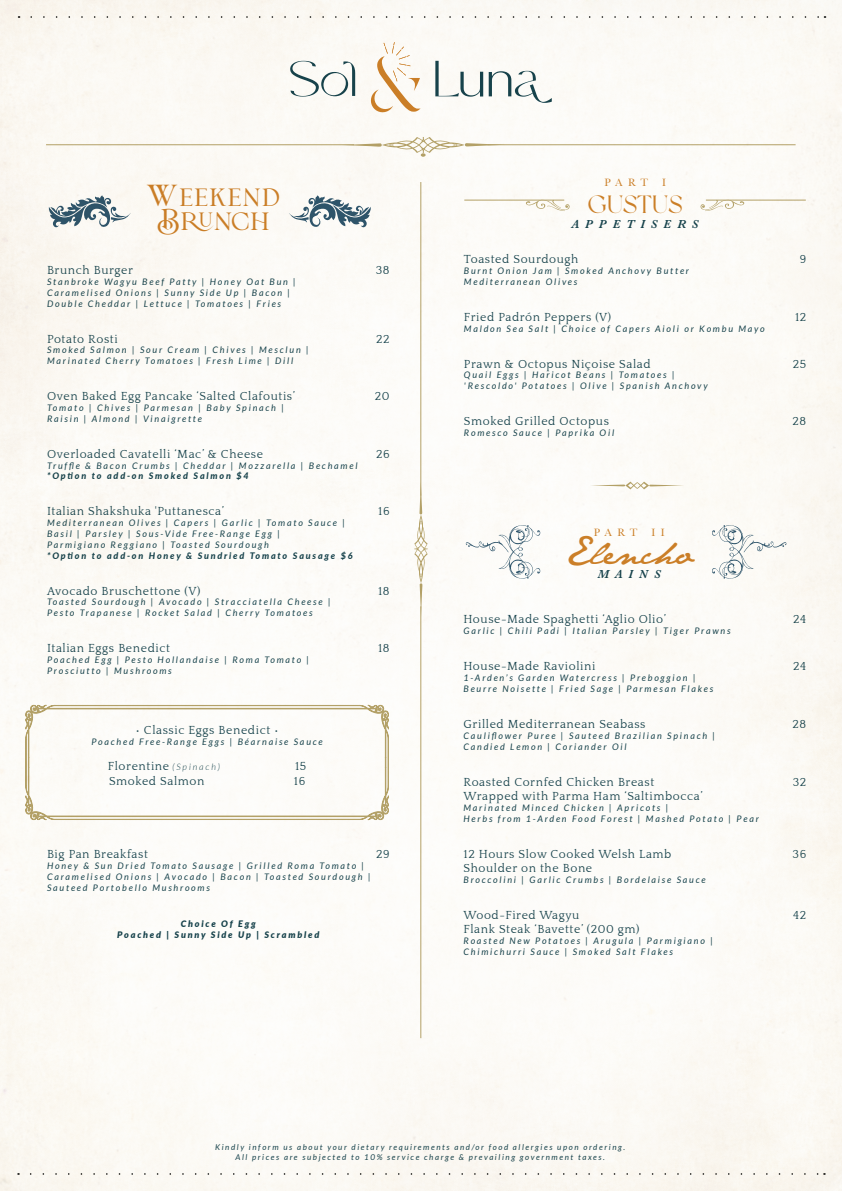
<style>
.page{position:relative;width:842px;height:1191px;background:#fff}
.page>*{position:absolute;margin:0;border:0;box-sizing:border-box;transform-origin:0 0}
.t1{font:36px "Jane Austen";color:#cd8129}
.t2{font:25px/24px "Bricktown";color:#cd8129;text-align:center}
.t3{font:25px "New York";letter-spacing:-.01em;color:#cd8129}
.t4{font:12px "Quattrocento";letter-spacing:.05em;color:#18444e}
.t5{font:italic 600 12px "Baskerville";letter-spacing:.5em;color:#18444e}
.t6{font:11px "Baskerville";letter-spacing:.405em;color:#cd8129}
.t7{font:italic 9px/10.8px "Lato";letter-spacing:.2em;color:#18444e}
.t8{font:italic 800 9px "Lato";letter-spacing:.2em;color:#18444e}
.t9{font:italic 900 9px/10.8px "Lato";letter-spacing:.2em;color:#18444e;text-align:center}
.t10{font:italic 8px/9.6px "Lato";letter-spacing:.2em;color:#18444e;text-align:center}
.s1{font-family:"Lato";font-weight:300;font-style:italic;font-size:9px}
</style>
<div class="page">
<img style="left:0;top:0;width:842px;height:1190px">
<h2 class="t2" style="left:146px;top:186px;width:136px">Weekend<br>Brunch</h2>
<h3 class="t4" style="left:47px;top:264px;width:88px">Brunch Burger</h3>
<h3 class="t4" style="left:376px;top:264px;width:15px">38</h3>
<p class="t7" style="left:47px;top:276px;width:250px">Stanbroke Wagyu Beef Patty | Honey Oat Bun |<br>Caramelised Onions | Sunny Side Up | Bacon |<br>Double Cheddar | Lettuce | Tomatoes | Fries</p>
<h3 class="t4" style="left:47px;top:332px;width:72px">Potato Rosti</h3>
<h3 class="t4" style="left:376px;top:332px;width:15px">22</h3>
<p class="t7" style="left:47px;top:345px;width:263px">Smoked Salmon | Sour Cream | Chives | Mesclun |<br>Marinated Cherry Tomatoes | Fresh Lime | Dill</p>
<h3 class="t4" style="left:47px;top:390px;width:249px">Oven Baked Egg Pancake ‘Salted Clafoutis’</h3>
<h3 class="t4" style="left:375px;top:390px;width:16px">20</h3>
<p class="t7" style="left:47px;top:402px;width:238px">Tomato | Chives | Parmesan | Baby Spinach |<br>Raisin | Almond | Vinaigrette</p>
<h3 class="t4" style="left:47px;top:447px;width:217px">Overloaded Cavatelli ‘Mac’ &amp; Cheese</h3>
<h3 class="t4" style="left:376px;top:447px;width:15px">26</h3>
<p class="t7" style="left:47px;top:460px;width:312px">Truffle &amp; Bacon Crumbs | Cheddar | Mozzarella | Bechamel</p>
<p class="t8" style="left:47px;top:469px;width:203px">*Option to add-on Smoked Salmon $4</p>
<h3 class="t4" style="left:47px;top:505px;width:178px">Italian Shakshuka 'Puttanesca’</h3>
<h3 class="t4" style="left:378px;top:505px;width:13px">16</h3>
<p class="t7" style="left:47px;top:518px;width:300px">Mediterranean Olives | Capers | Garlic | Tomato Sauce |<br>Basil | Parsley | Sous-Vide Free-Range Egg |<br>Parmigiano Reggiano | Toasted Sourdough</p>
<p class="t8" style="left:47px;top:549px;width:307px">*Option to add-on Honey &amp; Sundried Tomato Sausage $6</p>
<h3 class="t4" style="left:47px;top:584px;width:155px">Avocado Bruschettone (V)</h3>
<h3 class="t4" style="left:378px;top:584px;width:13px">18</h3>
<p class="t7" style="left:47px;top:597px;width:285px">Toasted Sourdough | Avocado | Stracciatella Cheese |<br>Pesto Trapanese | Rocket Salad | Cherry Tomatoes</p>
<h3 class="t4" style="left:47px;top:642px;width:124px">Italian Eggs Benedict</h3>
<h3 class="t4" style="left:378px;top:642px;width:13px">18</h3>
<p class="t7" style="left:47px;top:654px;width:264px">Poached Egg | Pesto Hollandaise | Roma Tomato |<br>Prosciutto | Mushrooms</p>
<h3 class="t4" style="left:136px;top:724px;width:144px">• Classic Eggs Benedict •</h3>
<p class="t7" style="left:92px;top:737px;width:233px">Poached Free-Range Eggs | Béarnaise Sauce</p>
<h3 class="t4" style="left:108px;top:760px;width:114px">Florentine <span class="s1">(Spinach)</span></h3>
<h3 class="t4" style="left:295px;top:760px;width:13px">15</h3>
<h3 class="t4" style="left:109px;top:774px;width:97px">Smoked Salmon</h3>
<h3 class="t4" style="left:294px;top:774px;width:13px">16</h3>
<h3 class="t4" style="left:47px;top:848px;width:102px">Big Pan Breakfast</h3>
<h3 class="t4" style="left:376px;top:848px;width:15px">29</h3>
<p class="t7" style="left:47px;top:860px;width:325px">Honey &amp; Sun Dried Tomato Sausage | Grilled Roma Tomato |<br>Caramelised Onions | Avocado | Bacon | Toasted Sourdough |<br>Sauteed Portobello Mushrooms</p>
<p class="t9" style="left:117px;top:918px;width:204px">Choice Of Egg<br>Poached | Sunny Side Up | Scrambled</p>
<p class="t6" style="left:604px;top:175px;width:45px">PART</p>
<p class="t6" style="left:662px;top:175px;width:5px">I</p>
<h2 class="t3" style="left:588px;top:190px;width:96px">GUSTUS</h2>
<h3 class="t5" style="left:572px;top:216px;width:128px">APPETISERS</h3>
<h3 class="t4" style="left:464px;top:253px;width:116px">Toasted Sourdough</h3>
<h3 class="t4" style="left:800px;top:253px;width:8px">9</h3>
<p class="t7" style="left:464px;top:265px;width:227px">Burnt Onion Jam | Smoked Anchovy Butter<br>Mediterranean Olives</p>
<h3 class="t4" style="left:464px;top:310px;width:149px">Fried Padrón Peppers (V)</h3>
<h3 class="t4" style="left:795px;top:310px;width:13px">12</h3>
<p class="t7" style="left:464px;top:323px;width:302px">Maldon Sea Salt | Choice of Capers Aioli or Kombu Mayo</p>
<h3 class="t4" style="left:464px;top:357px;width:188px">Prawn &amp; Octopus Niçoise Salad</h3>
<h3 class="t4" style="left:793px;top:357px;width:15px">25</h3>
<p class="t7" style="left:464px;top:370px;width:245px">Quail Eggs | Haricot Beans | Tomatoes | 'Rescoldo' Potatoes | Olive | Spanish Anchovy</p>
<h3 class="t4" style="left:464px;top:415px;width:146px">Smoked Grilled Octopus</h3>
<h3 class="t4" style="left:792px;top:415px;width:15px">28</h3>
<p class="t7" style="left:464px;top:427px;width:152px">Romesco Sauce | Paprika Oil</p>
<p class="t6" style="left:594px;top:525px;width:45px">PART</p>
<p class="t6" style="left:651px;top:525px;width:15px">I I</p>
<h1 class="t1" style="left:565px;top:530px;width:130px">Elencho</h1>
<h3 class="t5" style="left:598px;top:566px;width:64px">MAINS</h3>
<h3 class="t4" style="left:463px;top:613px;width:204px">House-Made Spaghetti ‘Aglio Olio’</h3>
<h3 class="t4" style="left:793px;top:613px;width:15px">24</h3>
<p class="t7" style="left:463px;top:626px;width:269px">Garlic | Chili Padi | Italian Parsley | Tiger Prawns</p>
<h3 class="t4" style="left:463px;top:660px;width:133px">House-Made Raviolini</h3>
<h3 class="t4" style="left:793px;top:660px;width:15px">24</h3>
<p class="t7" style="left:463px;top:672px;width:251px">1-Arden’s Garden Watercress | Preboggion |<br>Beurre Noisette | Fried Sage | Parmesan Flakes</p>
<h3 class="t4" style="left:463px;top:717px;width:183px">Grilled Mediterranean Seabass</h3>
<h3 class="t4" style="left:792px;top:717px;width:15px">28</h3>
<p class="t7" style="left:463px;top:730px;width:253px">Cauliflower Puree | Sauteed Brazilian Spinach |<br>Candied Lemon | Coriander Oil</p>
<h3 class="t4" style="left:463px;top:775px;width:192px">Roasted Cornfed Chicken Breast</h3>
<h3 class="t4" style="left:793px;top:775px;width:15px">32</h3>
<h3 class="t4" style="left:463px;top:789px;width:240px">Wrapped with Parma Ham ‘Saltimbocca’</h3>
<p class="t7" style="left:463px;top:802px;width:297px">Marinated Minced Chicken | Apricots |<br>Herbs from 1-Arden Food Forest | Mashed Potato | Pear</p>
<h3 class="t4" style="left:463px;top:847px;width:209px">12 Hours Slow Cooked Welsh Lamb</h3>
<h3 class="t4" style="left:792px;top:847px;width:15px">36</h3>
<h3 class="t4" style="left:463px;top:861px;width:130px">Shoulder on the Bone</h3>
<p class="t7" style="left:463px;top:874px;width:244px">Broccolini | Garlic Crumbs | Bordelaise Sauce</p>
<h3 class="t4" style="left:463px;top:908px;width:117px">Wood-Fired Wagyu</h3>
<h3 class="t4" style="left:793px;top:908px;width:15px">42</h3>
<h3 class="t4" style="left:463px;top:923px;width:177px">Flank Steak ‘Bavette’ (200 gm)</h3>
<p class="t7" style="left:463px;top:935px;width:251px">Roasted New Potatoes | Arugula | Parmigiano |<br>Chimichurri Sauce | Smoked Salt Flakes</p>
<p class="t10" style="left:215px;top:1142px;width:411px">Kindly inform us about your dietary requirements and/or food allergies upon ordering.<br>All prices are subjected to 10% service charge &amp; prevailing government taxes.</p>
</div>
